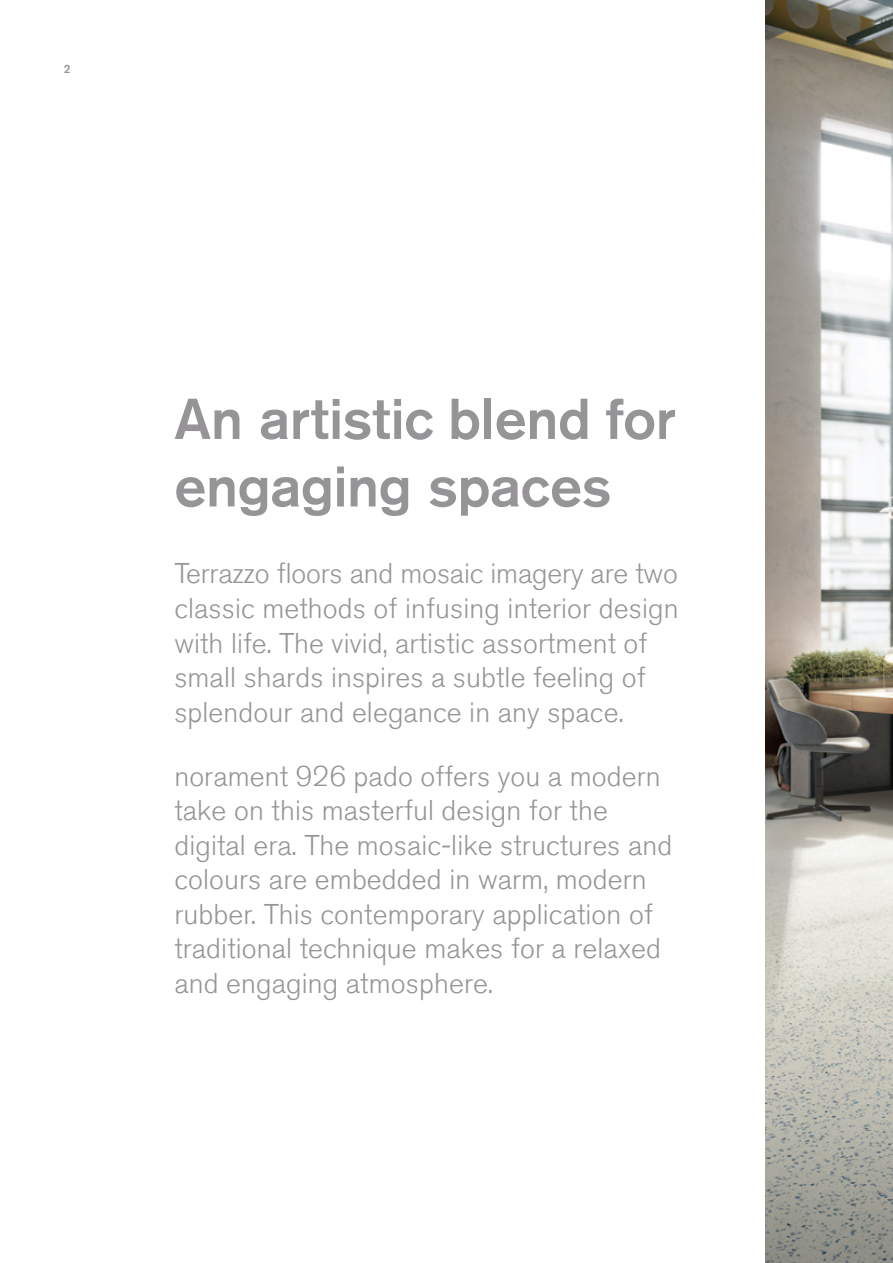
<style>
.page{position:relative;width:893px;height:1263px;background:#fff}
.page>*{position:absolute;margin:0;border:0;box-sizing:border-box;transform-origin:0 0}
.t1{font:500 57px/67.5px "Akzidenz Grotesk Pro";letter-spacing:-.005em;color:#969497}
.t2{font:300 28.5px/34.5px "Akzidenz Grotesk Pro";letter-spacing:.005em;color:#969497}
.t3{font:500 12px "Akzidenz Grotesk Pro";color:#969497}
</style>
<div class="page">
<img style="left:765px;top:0;width:128px;height:1263px">
<p class="t3" style="left:64px;top:61px;width:8px">2</p>
<h1 class="t1" style="left:174px;top:384px;width:503px">An artistic blend for engaging spaces</h1>
<p class="t2" style="left:174px;top:556px;width:506px">Terrazzo floors and mosaic imagery are two classic methods of infusing interior design with life. The vivid, artistic assortment of small shards inspires a subtle feeling of splendour and elegance in any space.</p>
<p class="t2" style="left:174px;top:759px;width:499px">norament 926 pado offers you a modern take on this masterful design for the digital era. The mosaic-like structures and colours are embedded in warm, modern rubber. This contemporary application of traditional technique makes for a relaxed and engaging atmosphere.</p>
</div>
